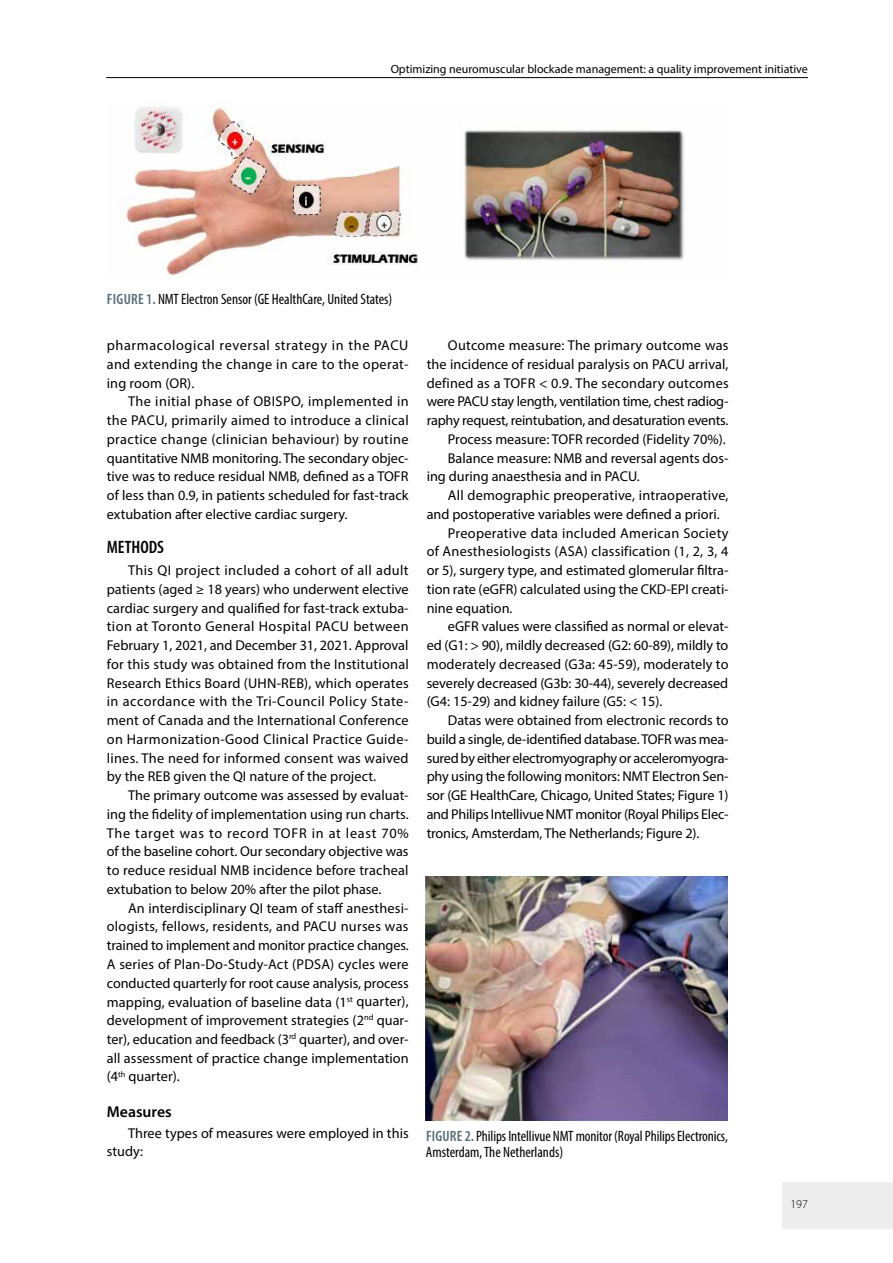
<style>
.page{position:relative;width:893px;height:1263px;background:#fff}
.page>*{position:absolute;margin:0;border:0;box-sizing:border-box;transform-origin:0 0}
.t1{font:600 condensed 18px "Myriad Pro";color:#000}
.t2{font:600 15.75px "Myriad Pro";color:#000}
.t3{font:condensed 15px/16.5px "Myriad Pro";letter-spacing:-.005em;color:#000}
.t4{font:14.25px/18.8px "Myriad Pro";color:#000;text-align:justify}
.t5{font:14.25px "Myriad Pro";letter-spacing:-.02em;color:#000}
.t6{font:14.25px "Myriad Pro";letter-spacing:.02em;color:#000}
.t7{font:12px "Myriad Pro";color:#000}
.t8{font:300 12px "Myriad Pro";color:#000}
.s1{font-weight:600;color:#556d76}
</style>
<div class="page">
<div style="left:782px;top:1182px;width:111px;height:47px;background:#ededed"></div>
<hr style="left:106px;top:77px;width:702px;height:1px;background:#000">
<img style="left:125px;top:106px;width:560px;height:172px">
<img style="left:426px;top:877px;width:302px;height:244px">
<p class="t7" style="left:391px;top:62px;width:419px">Optimizing neuromuscular blockade management: a quality improvement initiative</p>
<p class="t3" style="left:107px;top:291px;width:287px"><span class="s1">FIGURE 1.</span> NMT Electron Sensor (GE HealthCare, United States)</p>
<p class="t4" style="left:107px;top:336px;width:303px">pharmacological reversal strategy in the PACU and extending the change in care to the operat&shy;ing room (OR).</p>
<p class="t4" style="left:107px;top:392px;width:303px;text-indent:21px">The initial phase of OBISPO, implemented in the PACU, primarily aimed to introduce a clinical practice change (clinician behaviour) by routine quantitative NMB monitoring. The secondary objec&shy;tive was to reduce residual NMB, defined as a TOFR of less than 0.9, in patients scheduled for fast-track extubation after elective cardiac surgery.</p>
<p class="t1" style="left:107px;top:536px;width:59px">METHODS</p>
<p class="t4" style="left:107px;top:561px;width:303px;text-indent:21px">This QI project included a cohort of all adult patients (aged ≥ 18 years) who underwent elective cardiac surgery and qualified for fast-track extuba&shy;tion at Toronto General Hospital PACU between February 1, 2021, and December 31, 2021. Approval for this study was obtained from the Institutional Research Ethics Board (UHN-REB), which operates in accordance with the Tri-Council Policy State&shy;ment of Canada and the International Conference on Harmonization-Good Clinical Practice Guide&shy;lines. The need for informed consent was waived by the REB given the QI nature of the project.</p>
<p class="t4" style="left:107px;top:786px;width:303px;text-indent:21px">The primary outcome was assessed by evaluat&shy;ing the fidelity of implementation using run charts.<br>The target was to record TOFR in at least 70% of the baseline cohort. Our secondary objective was to reduce residual NMB incidence before tracheal extubation to below 20% after the pilot phase.</p>
<p class="t4" style="left:107px;top:898px;width:303px;text-indent:21px">An interdisciplinary QI team of staff anesthesi&shy;ologists, fellows, residents, and PACU nurses was trained to implement and monitor practice changes.<br>A series of Plan-Do-Study-Act (PDSA) cycles were conducted quarterly for root cause analysis, process mapping, evaluation of baseline data (1<sup>st</sup> quarter), development of improvement strategies (2<sup>nd</sup> quar&shy;ter), education and feedback (3<sup>rd</sup> quarter), and over&shy;all assessment of practice change implementation (4<sup>th</sup> quarter).</p>
<p class="t2" style="left:107px;top:1102px;width:66px">Measures</p>
<p class="t4" style="left:107px;top:1123px;width:303px;text-indent:21px">Three types of measures were employed in this study:</p>
<p class="t4" style="left:448px;top:336px;width:282px">Outcome measure: The primary outcome was</p>
<p class="t4" style="left:427px;top:354px;width:303px">the incidence of residual paralysis on PACU arrival,</p>
<p class="t4" style="left:427px;top:373px;width:303px">defined as a TOFR &lt; 0.9. The secondary outcomes</p>
<p class="t5" style="left:427px;top:393px;width:303px">were PACU stay length, ventilation time, chest radiog-</p>
<p class="t4" style="left:427px;top:411px;width:303px">raphy request, reintubation, and desaturation events.</p>
<p class="t4" style="left:448px;top:429px;width:279px">Process measure: TOFR recorded (Fidelity 70%).</p>
<p class="t4" style="left:448px;top:448px;width:282px">Balance measure: NMB and reversal agents dos-</p>
<p class="t4" style="left:427px;top:467px;width:215px">ing during anaesthesia and in PACU.</p>
<p class="t4" style="left:448px;top:486px;width:282px">All demographic preoperative, intraoperative,</p>
<p class="t4" style="left:427px;top:504px;width:295px">and postoperative variables were defined a priori.</p>
<p class="t6" style="left:448px;top:524px;width:282px">Preoperative data included American Society</p>
<p class="t4" style="left:427px;top:542px;width:303px">of Anesthesiologists (ASA) classification (1, 2, 3, 4</p>
<p class="t4" style="left:427px;top:561px;width:303px">or 5), surgery type, and estimated glomerular filtra-</p>
<p class="t4" style="left:427px;top:579px;width:304px">tion rate (eGFR) calculated using the CKD-EPI creati-</p>
<p class="t4" style="left:427px;top:598px;width:87px">nine equation.</p>
<p class="t4" style="left:448px;top:617px;width:282px">eGFR values were classified as normal or elevat-</p>
<p class="t4" style="left:427px;top:636px;width:303px">ed (G1: &gt; 90), mildly decreased (G2: 60-89), mildly to</p>
<p class="t4" style="left:427px;top:654px;width:303px">moderately decreased (G3a: 45-59), moderately to</p>
<p class="t4" style="left:427px;top:673px;width:303px">severely decreased (G3b: 30-44), severely decreased</p>
<p class="t4" style="left:427px;top:692px;width:237px">(G4: 15-29) and kidney failure (G5: &lt; 15).</p>
<p class="t4" style="left:448px;top:711px;width:282px">Datas were obtained from electronic records to</p>
<p class="t4" style="left:427px;top:729px;width:303px">build a single, de-identified database. TOFR was mea-</p>
<p class="t5" style="left:427px;top:749px;width:303px">sured by either electromyography or acceleromyogra-</p>
<p class="t4" style="left:427px;top:767px;width:303px">phy using the following monitors: NMT Electron Sen-</p>
<p class="t4" style="left:427px;top:786px;width:303px">sor (GE HealthCare, Chicago, United States; Figure 1)</p>
<p class="t4" style="left:427px;top:805px;width:303px">and Philips Intellivue NMT monitor (Royal Philips Elec-</p>
<p class="t4" style="left:427px;top:823px;width:274px">tronics, Amsterdam, The Netherlands; Figure 2).</p>
<p class="t3" style="left:426px;top:1127px;width:303px"><span class="s1">FIGURE 2.</span> Philips Intellivue NMT monitor (Royal Philips Electronics,<br>Amsterdam, The Netherlands)</p>
<p class="t8" style="left:790px;top:1197px;width:19px">197</p>
</div>
